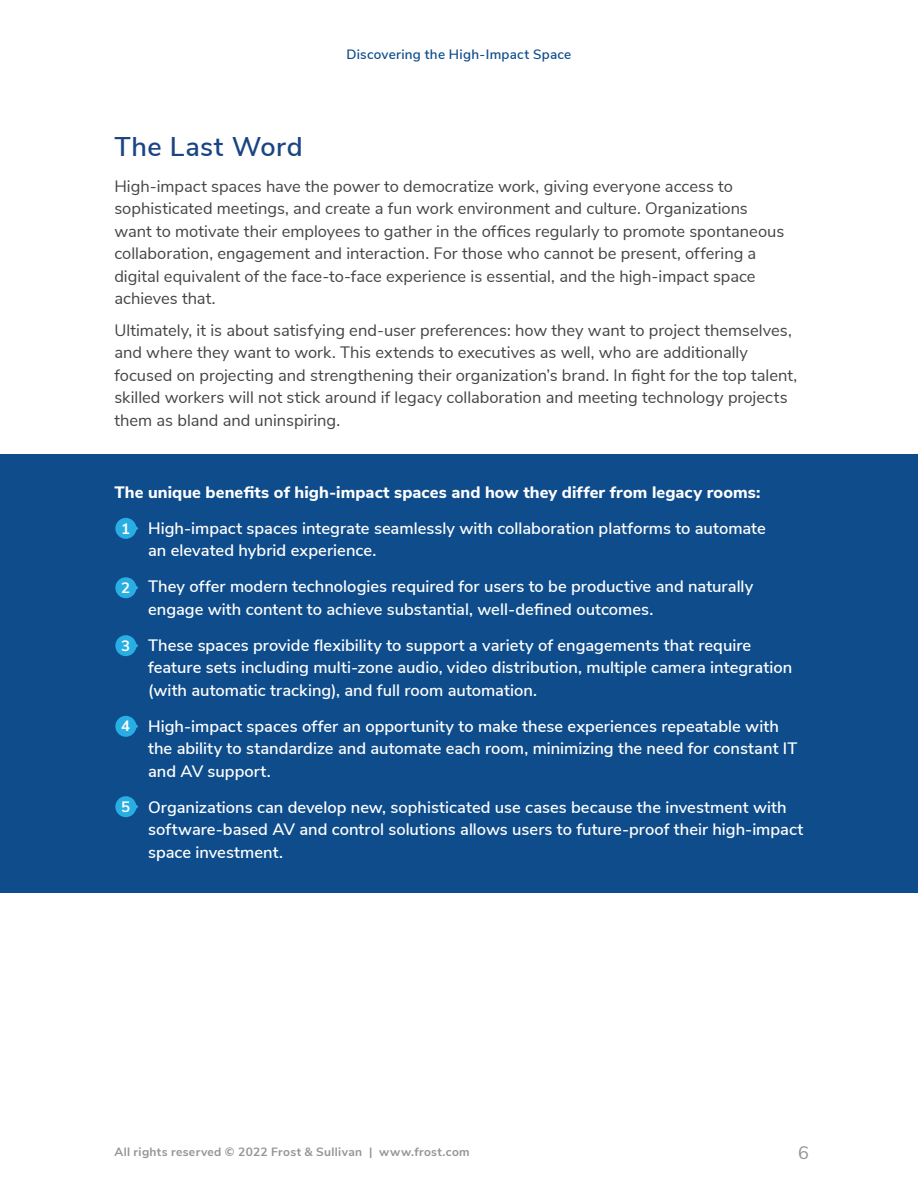
<style>
.page{position:relative;width:918px;height:1188px;background:#fff}
.page>*{position:absolute;margin:0;border:0;box-sizing:border-box;transform-origin:0 0}
.t1{font:600 27px "Nunito Sans";letter-spacing:.02em;color:#1a4583}
.t2{font:18px "Nunito Sans";color:#939597}
.t3{font:600 16.5px/22.5px "Nunito Sans";color:#fff}
.t4{font:16.5px/22.5px "Nunito Sans";color:#444445}
.t5{font:800 16.5px "Nunito Sans";letter-spacing:.005em;color:#fff}
.t6{font:700 15px "Nunito Sans";color:#fff}
.t7{font:600 13.5px "Nunito Sans";letter-spacing:.02em;color:#0e4c8b}
.t8{font:700 12px "Nunito Sans";letter-spacing:.025em;color:#939597}
</style>
<div class="page">
<div style="left:0;top:455px;width:918px;height:438px;background:#0e4c8b"></div>
<svg style="left:115px;top:518px;width:23px;height:21px"></svg>
<svg style="left:115px;top:577px;width:23px;height:21px"></svg>
<svg style="left:115px;top:635px;width:23px;height:21px"></svg>
<svg style="left:115px;top:716px;width:23px;height:21px"></svg>
<svg style="left:115px;top:796px;width:23px;height:21px"></svg>
<p class="t7" style="left:346px;top:49px;width:226px">Discovering the High-Impact Space</p>
<h1 class="t1" style="left:114px;top:136px;width:190px">The Last Word</h1>
<p class="t4" style="left:114px;top:176px;width:671px">High-impact spaces have the power to democratize work, giving everyone access to sophisticated meetings, and create a fun work environment and culture Organizations want to motivate their employees to gather in the of昀椀ces regularly to promote spontaneous collaboration, engagement and interaction For those who cannot be present, offering a digital equivalent of the face-to-face experience is essential, and the high-impact space achieves that</p>
<p class="t4" style="left:114px;top:320px;width:684px">Ultimately, it is about satisfying end-user preferences: how they want to project themselves, and where they want to work This extends to executives as well, who are additionally focused on projecting and strengthening their organization’s brand. In 昀椀ght for the top talent, skilled workers will not stick around if legacy collaboration and meeting technology projects them as bland and uninspiring</p>
<p class="t5" style="left:114px;top:480px;width:647px">The unique bene昀椀ts of high-impact spaces and how they differ from legacy rooms:</p>
<p class="t3" style="left:148px;top:518px;width:619px">High-impact spaces integrate seamlessly with collaboration platforms to automate an elevated hybrid experience.</p>
<p class="t3" style="left:148px;top:577px;width:607px">They offer modern technologies required for users to be productive and naturally engage with content to achieve substantial, well-de昀椀ned outcomes.</p>
<p class="t3" style="left:148px;top:633px;width:646px">These spaces provide 昀氀exibility to support a variety of engagements that require feature sets including multi-zone audio, video distribution, multiple camera integration (with automatic tracking), and full room automation.</p>
<p class="t3" style="left:148px;top:716px;width:651px">High-impact spaces offer an opportunity to make these experiences repeatable with the ability to standardize and automate each room, minimizing the need for constant IT and AV support.</p>
<p class="t3" style="left:148px;top:797px;width:657px">Organizations can develop new, sophisticated use cases because the investment with software-based AV and control solutions allows users to future-proof their high-impact space investment.</p>
<p class="t6" style="left:121px;top:523px;width:10px">1</p>
<p class="t6" style="left:121px;top:582px;width:11px">2</p>
<p class="t6" style="left:121px;top:640px;width:10px">3</p>
<p class="t6" style="left:121px;top:721px;width:10px">4</p>
<p class="t6" style="left:121px;top:801px;width:10px">5</p>
<p class="t8" style="left:114px;top:1147px;width:357px">All rights reserved © 2022 Frost &amp; Sullivan | www.frost.com</p>
<p class="t2" style="left:798px;top:1146px;width:12px">6</p>
</div>
